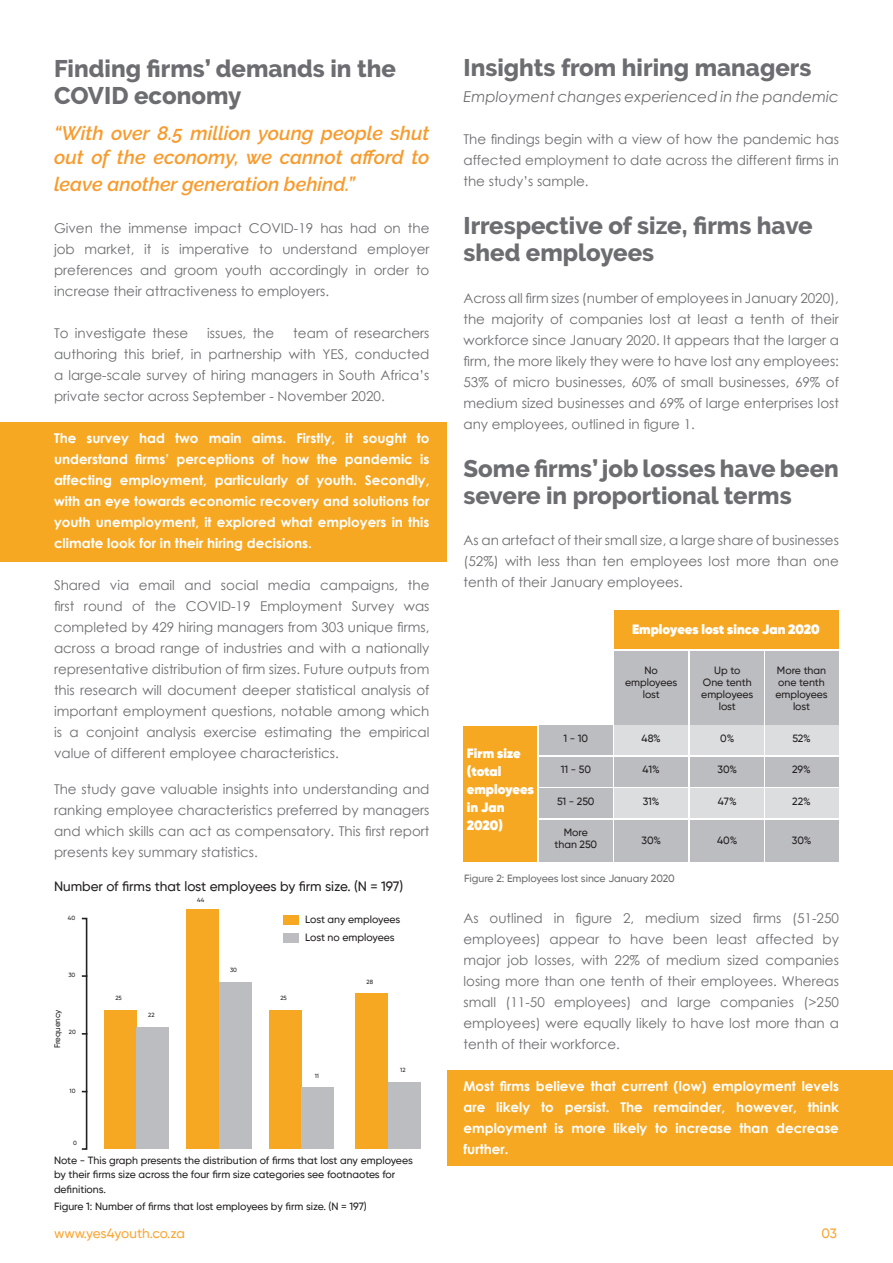
<style>
.page{position:relative;width:893px;height:1263px;background:#fff}
.page>*{position:absolute;margin:0;border:0;box-sizing:border-box;transform-origin:0 0}
.t1{font:800 24px/27px "Raleway";color:#6c6d70}
.t2{font:italic 600 19.5px/24px "Raleway";color:#f89b2d}
.t3{font:italic 15px "Century Gothic";color:#6c6d70}
.t4{font:13.5px/21px "Century Gothic";color:#6c6d70;text-align:justify}
.t5{font:700 13.5px/21px "Century Gothic";color:#fff;text-align:justify}
.t6{font:800 13.5px "Gilroy";color:#fff}
.t7{font:500 13.5px "Gilroy";color:#231f20}
.t8{font:500 13.5px "Gilroy";letter-spacing:-.005em;color:#faa635}
.t9{font:500 10.5px/12px "Gilroy";color:#231f20;text-align:center}
.t10{font:500 10.5px "Gilroy";color:#6c6d70}
.t11{font:500 8.1px "Gilroy";color:#231f20}
.t12{font:500 6px "Gilroy";color:#231f20}
</style>
<div class="page">
<div style="left:447px;top:1070px;width:446px;height:96px;background:#f7a823"></div>
<div style="left:0;top:422px;width:446px;height:139px;background:#f7a823"></div>
<div style="left:283px;top:915px;width:15px;height:10px;background:#f7a823"></div>
<div style="left:283px;top:933px;width:15px;height:9px;background:#bcbdc0"></div>
<div style="left:104px;top:1010px;width:32px;height:139px;background:#f7a823"></div>
<div style="left:186px;top:909px;width:33px;height:240px;background:#f7a823"></div>
<div style="left:269px;top:1010px;width:32px;height:139px;background:#f7a823"></div>
<div style="left:355px;top:993px;width:33px;height:156px;background:#f7a823"></div>
<div style="left:136px;top:1027px;width:33px;height:122px;background:#bcbdc0"></div>
<div style="left:219px;top:982px;width:33px;height:167px;background:#bcbdc0"></div>
<div style="left:301px;top:1087px;width:33px;height:62px;background:#bcbdc0"></div>
<div style="left:388px;top:1082px;width:32px;height:67px;background:#bcbdc0"></div>
<div style="left:81px;top:918px;width:6px;height:232px;border:2px solid #231f20"></div>
<div style="left:463px;top:726px;width:74px;height:136px;background:#f7a823"></div>
<div style="left:539px;top:726px;width:74px;height:29px;background:#bcbdc0"></div>
<div style="left:539px;top:757px;width:74px;height:29px;background:#bcbdc0"></div>
<div style="left:539px;top:788px;width:74px;height:29px;background:#bcbdc0"></div>
<div style="left:539px;top:820px;width:74px;height:42px;background:#bcbdc0"></div>
<div style="left:614px;top:726px;width:74px;height:29px;background:#dcdddf"></div>
<div style="left:614px;top:651px;width:74px;height:73px;background:#bcbdc0"></div>
<div style="left:614px;top:611px;width:225px;height:38px;background:#f7a823"></div>
<div style="left:690px;top:651px;width:74px;height:73px;background:#bcbdc0"></div>
<div style="left:765px;top:651px;width:74px;height:73px;background:#bcbdc0"></div>
<div style="left:614px;top:757px;width:74px;height:29px;background:#bcbdc0"></div>
<div style="left:614px;top:788px;width:74px;height:29px;background:#dcdddf"></div>
<div style="left:614px;top:820px;width:74px;height:42px;background:#bcbdc0"></div>
<div style="left:690px;top:726px;width:74px;height:29px;background:#dcdddf"></div>
<div style="left:690px;top:757px;width:74px;height:29px;background:#bcbdc0"></div>
<div style="left:690px;top:788px;width:74px;height:29px;background:#dcdddf"></div>
<div style="left:690px;top:820px;width:74px;height:42px;background:#bcbdc0"></div>
<div style="left:765px;top:726px;width:74px;height:29px;background:#dcdddf"></div>
<div style="left:765px;top:757px;width:74px;height:29px;background:#bcbdc0"></div>
<div style="left:765px;top:788px;width:74px;height:29px;background:#dcdddf"></div>
<div style="left:765px;top:820px;width:74px;height:42px;background:#bcbdc0"></div>
<p class="t1" style="left:54px;top:55px;width:344px">Finding firms’ demands in the</p>
<p class="t1" style="left:54px;top:82px;width:189px">COVID economy</p>
<p class="t2" style="left:54px;top:121px;width:377px">“With over 8.5 million young people shut out of the economy, we cannot afford to</p>
<p class="t2" style="left:54px;top:172px;width:303px">leave another generation behind.”</p>
<p class="t4" style="left:54px;top:217px;width:377px">Given the immense impact COVID-19 has had on the job market, it is imperative to understand employer preferences and groom youth accordingly in order to increase their attractiveness to employers.</p>
<p class="t4" style="left:54px;top:322px;width:136px">To investigate these</p>
<p class="t4" style="left:207px;top:322px;width:69px">issues, the</p>
<p class="t4" style="left:54px;top:322px;width:377px;text-indent:239px">team of researchers authoring this brief, in partnership with YES, conducted a large-scale survey of hiring managers in South Africa’s private sector across September - November 2020.</p>
<p class="t5" style="left:54px;top:427px;width:377px">The survey had two main aims. Firstly, it sought to understand firms’ perceptions of how the pandemic is affecting employment, particularly of youth. Secondly, with an eye towards economic recovery and solutions for youth unemployment, it explored what employers in this climate look for in their hiring decisions.</p>
<p class="t4" style="left:54px;top:574px;width:377px">Shared via email and social media campaigns, the first round of the COVID-19 Employment Survey was completed by 429 hiring managers from 303 unique firms, across a broad range of industries and with a nationally representative distribution of firm sizes. Future outputs from this research will document deeper statistical analysis of important employment questions, notable among which is a conjoint analysis exercise estimating the empirical value of different employee characteristics.</p>
<p class="t4" style="left:54px;top:778px;width:377px">The study gave valuable insights into understanding and ranking employee characteristics preferred by managers and which skills can act as compensatory. This first report presents key summary statistics.</p>
<p class="t7" style="left:54px;top:878px;width:351px">Number of firms that lost employees by firm size. (N = 197)</p>
<p class="t12" style="left:68px;top:914px;width:9px">40</p>
<p class="t12" style="left:68px;top:971px;width:8px">30</p>
<p class="t11" style="left:52px;top:1048px;width:40px;rotate:-90deg">Frequency</p>
<p class="t12" style="left:69px;top:1029px;width:8px">20</p>
<p class="t12" style="left:70px;top:1087px;width:7px">10</p>
<p class="t12" style="left:73px;top:1139px;width:5px">0</p>
<p class="t12" style="left:115px;top:994px;width:8px">25</p>
<p class="t12" style="left:148px;top:1011px;width:8px">22</p>
<p class="t12" style="left:197px;top:896px;width:9px">44</p>
<p class="t12" style="left:230px;top:966px;width:8px">30</p>
<p class="t12" style="left:280px;top:995px;width:8px">25</p>
<p class="t9" style="left:305px;top:913px;width:96px">Lost any employees</p>
<p class="t9" style="left:305px;top:931px;width:91px">Lost no employees</p>
<p class="t12" style="left:367px;top:978px;width:8px">28</p>
<p class="t12" style="left:315px;top:1072px;width:6px">11</p>
<p class="t12" style="left:400px;top:1066px;width:7px">12</p>
<p class="t9" style="left:54px;top:1153px;width:360px;line-height:14.4px;text-align:left">Note - This graph presents the distribution of firms that lost any employees by their firms size across the four firm size categories see footnaotes for definitions.</p>
<p class="t9" style="left:54px;top:1200px;width:314px">Figure 1: Number of firms that lost employees by firm size. (N = 197)</p>
<p class="t1" style="left:463px;top:55px;width:349px">Insights from hiring managers</p>
<p class="t3" style="left:463px;top:86px;width:377px">Employment changes experienced in the pandemic</p>
<p class="t4" style="left:463px;top:128px;width:377px">The findings begin with a view of how the pandemic has affected employment to date across the different firms in the study’s sample.</p>
<p class="t1" style="left:463px;top:212px;width:351px">Irrespective of size, firms have</p>
<p class="t1" style="left:463px;top:239px;width:192px">shed employees</p>
<p class="t4" style="left:463px;top:287px;width:377px">Across all firm sizes (number of employees in January 2020), the majority of companies lost at least a tenth of their workforce since January 2020. It appears that the larger a firm, the more likely they were to have lost any employees:<br>53% of micro businesses, 60% of small businesses, 69% of medium sized businesses and 69% of large enterprises lost any employees, outlined in figure 1.</p>
<p class="t1" style="left:463px;top:455px;width:377px">Some firms’ job losses have been severe in proportional terms</p>
<p class="t4" style="left:463px;top:529px;width:377px">As an artefact of their small size, a large share of businesses (52%) with less than ten employees lost more than one tenth of their January employees.</p>
<p class="t6" style="left:632px;top:621px;width:189px">Employees lost since Jan 2020</p>
<p class="t6" style="left:467px;top:745px;width:55px">Firm size</p>
<p class="t6" style="left:467px;top:763px;width:36px">(total</p>
<p class="t6" style="left:467px;top:781px;width:69px">employees</p>
<p class="t6" style="left:467px;top:799px;width:39px">in Jan</p>
<p class="t6" style="left:467px;top:817px;width:38px">2020)</p>
<p class="t9" style="left:563px;top:732px;width:26px">1 - 10</p>
<p class="t9" style="left:561px;top:764px;width:32px">11 - 50</p>
<p class="t9" style="left:557px;top:795px;width:39px">51 - 250</p>
<p class="t9" style="left:554px;top:827px;width:44px">More than 250</p>
<p class="t9" style="left:625px;top:664px;width:54px">No employees lost</p>
<p class="t9" style="left:701px;top:664px;width:54px">Up to<br>One tenth employees lost</p>
<p class="t9" style="left:775px;top:664px;width:54px;text-align:left">More than one tenth employees</p>
<p class="t9" style="left:793px;top:700px;width:19px">lost</p>
<p class="t9" style="left:641px;top:732px;width:21px">48%</p>
<p class="t9" style="left:643px;top:764px;width:19px">41%</p>
<p class="t9" style="left:643px;top:795px;width:18px">31%</p>
<p class="t9" style="left:641px;top:835px;width:21px">30%</p>
<p class="t9" style="left:720px;top:732px;width:16px">0%</p>
<p class="t9" style="left:717px;top:764px;width:21px">30%</p>
<p class="t9" style="left:718px;top:795px;width:20px">47%</p>
<p class="t9" style="left:717px;top:835px;width:22px">40%</p>
<p class="t9" style="left:792px;top:732px;width:20px">52%</p>
<p class="t9" style="left:792px;top:764px;width:20px">29%</p>
<p class="t9" style="left:792px;top:795px;width:20px">22%</p>
<p class="t9" style="left:792px;top:835px;width:21px">30%</p>
<p class="t10" style="left:464px;top:872px;width:212px">Figure 2: Employees lost since January 2020</p>
<p class="t4" style="left:463px;top:907px;width:377px">As outlined in figure 2, medium sized firms (51-250 employees) appear to have been least affected by major job losses, with 22% of medium sized companies losing more than one tenth of their employees. Whereas small (11-50 employees) and large companies (&gt;250 employees) were equally likely to have lost more than a tenth of their workforce.</p>
<p class="t5" style="left:463px;top:1074px;width:377px">Most firms believe that current (low) employment levels are likely to persist. The remainder, however, think employment is more likely to increase than decrease further.</p>
<p class="t8" style="left:54px;top:1225px;width:133px">www.yes4youth.co.za</p>
<p class="t8" style="left:821px;top:1225px;width:17px">03</p>
</div>
